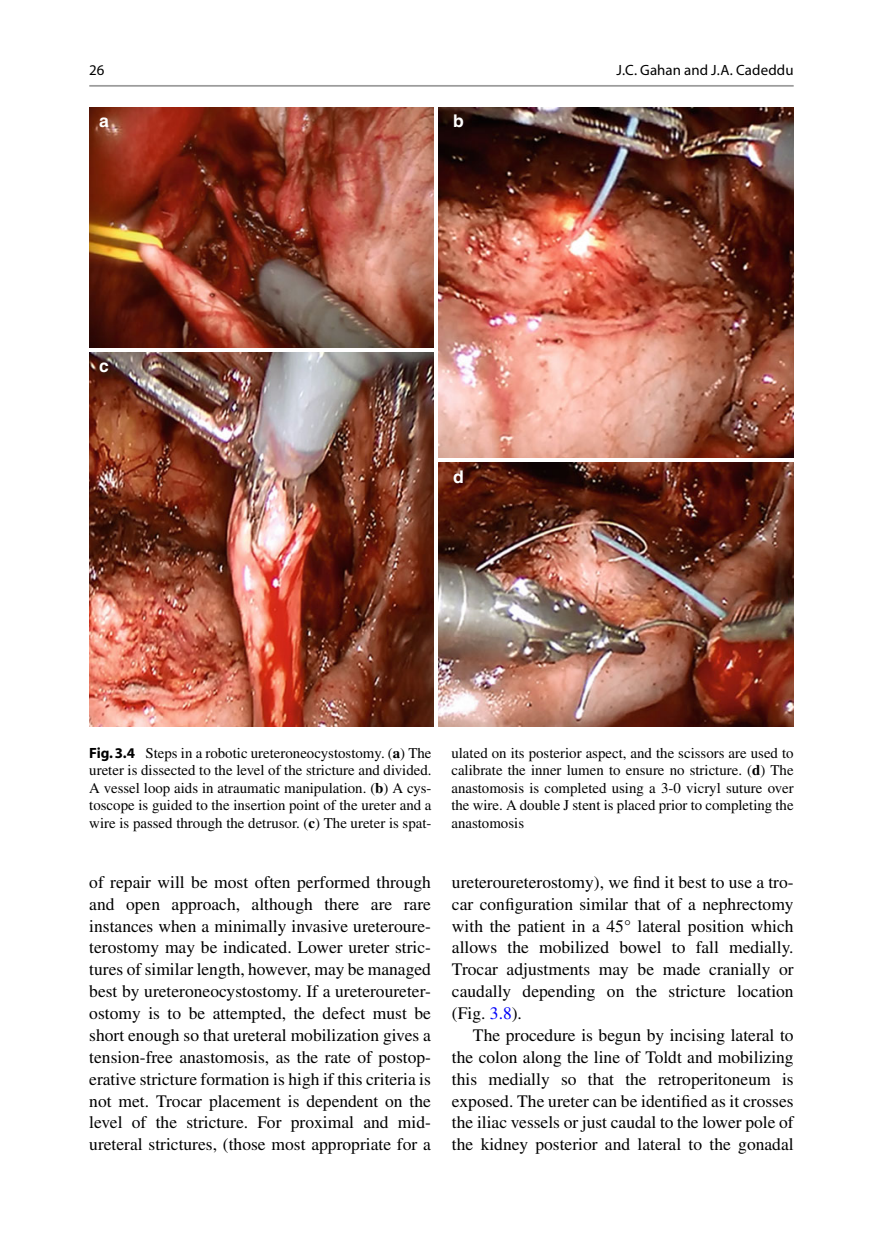
<style>
.page{position:relative;width:883px;height:1260px;background:#fff}
.page>*{position:absolute;margin:0;border:0;box-sizing:border-box;transform-origin:0 0}
.t1{font:17.5px/21.9px "Times";color:#000;text-align:justify}
.t2{font:700 17.5px "Helvetica";color:#fff}
.t3{font:14.88px/17.5px "Times";color:#000;text-align:justify}
.t4{font:14.88px "Myriad";letter-spacing:.01em;color:#000}
.s1{font-family:"Myriad";font-weight:700}
.s2{font-weight:700}
.s3{color:#0000fa}
</style>
<div class="page">
<img style="left:89px;top:107px;width:344px;height:241px">
<img style="left:438px;top:107px;width:356px;height:350px">
<img style="left:89px;top:353px;width:344px;height:373px">
<img style="left:438px;top:462px;width:356px;height:264px">
<hr style="left:89px;top:85px;width:705px;height:2px;background:#9c9c9c">
<p class="t4" style="left:89px;top:64px;width:17px">26</p>
<p class="t2" style="left:99px;top:111px;width:11px">a</p>
<p class="t2" style="left:99px;top:355px;width:11px">c</p>
<p class="t2" style="left:453px;top:111px;width:12px">b</p>
<p class="t2" style="left:453px;top:467px;width:12px">d</p>
<p class="t4" style="left:617px;top:64px;width:179px">J.C. Gahan and J.A. Cadeddu</p>
<p class="t3" style="left:89px;top:745px;width:344px"><span class="s1">Fig. 3.4</span> Steps in a robotic ureteroneocystostomy. ( <span class="s2">a</span> ) The ureter is dissected to the level of the stricture and divided.<br>A vessel loop aids in atraumatic manipulation. ( <span class="s2">b</span> ) A cys&shy;toscope is guided to the insertion point of the ureter and a wire is passed through the detrusor. ( <span class="s2">c</span> ) The ureter is spat-</p>
<p class="t3" style="left:451px;top:745px;width:344px">ulated on its posterior aspect, and the scissors are used to calibrate the inner lumen to ensure no stricture. ( <span class="s2">d</span> ) The anastomosis is completed using a 3-0 vicryl suture over the wire. A double J stent is placed prior to completing the anastomosis</p>
<p class="t1" style="left:89px;top:873px;width:343px">of repair will be most often performed through and open approach, although there are rare instances when a minimally invasive ureteroure&shy;terostomy may be indicated. Lower ureter stric&shy;tures of similar length, however, may be managed best by ureteroneocystostomy. If a ureteroureter&shy;ostomy is to be attempted, the defect must be short enough so that ureteral mobilization gives a tension-free anastomosis, as the rate of postop&shy;erative stricture formation is high if this criteria is not met. Trocar placement is dependent on the level of the stricture. For proximal and mid&shy;ureteral strictures, (those most appropriate for a</p>
<p class="t1" style="left:452px;top:873px;width:343px">ureteroureterostomy), we find it best to use a tro&shy;car configuration similar that of a nephrectomy with the patient in a 45° lateral position which allows the mobilized bowel to fall medially.<br>Trocar adjustments may be made cranially or caudally depending on the stricture location (Fig. <span class="s3">3.8</span> ).</p>
<p class="t1" style="left:452px;top:1026px;width:343px;text-indent:21px">The procedure is begun by incising lateral to the colon along the line of Toldt and mobilizing this medially so that the retroperitoneum is exposed. The ureter can be identified as it crosses the iliac vessels or just caudal to the lower pole of the kidney posterior and lateral to the gonadal</p>
</div>
